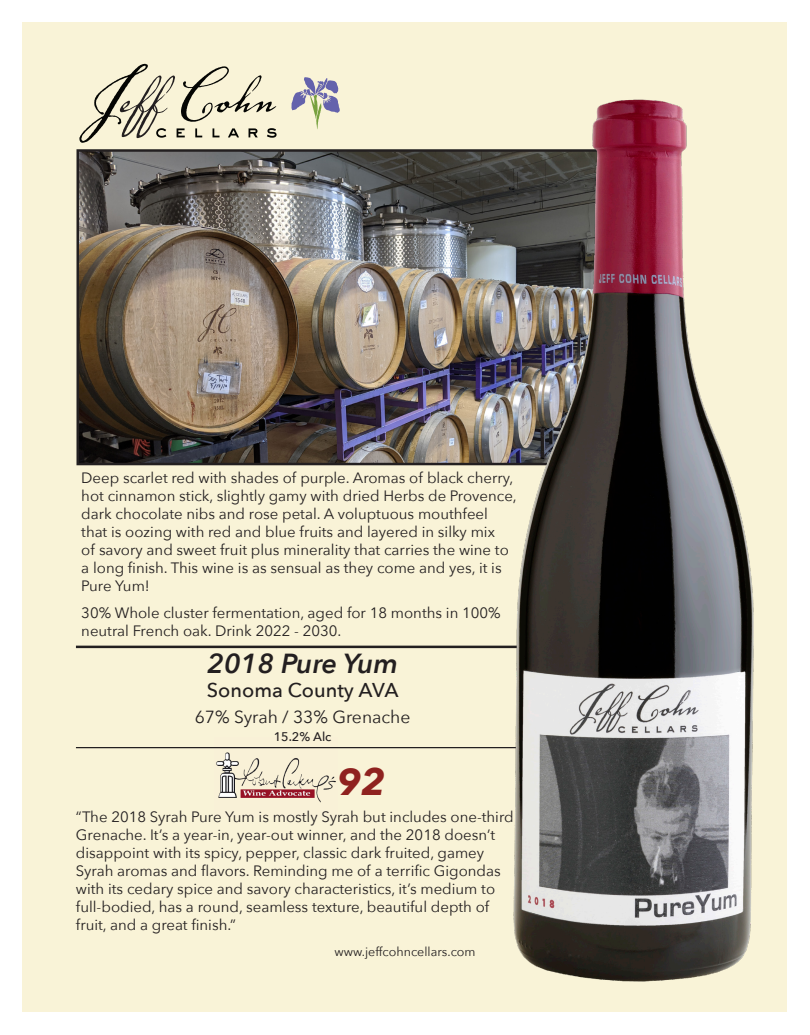
<style>
.page{position:relative;width:810px;height:1035px;background:#fff}
.page>*{position:absolute;margin:0;border:0;box-sizing:border-box;transform-origin:0 0}
.Alexandra{font:italic 700 37.5px "Avenir Next";color:#8f221f}
.Alexandra-2{font:italic 600 27.5px "Avenir Next";color:#231f20}
.Alexandra-3{font:500 20px "Avenir Next";color:#231f20}
.Alexandra-4{font:17.5px "Avenir Next";color:#231f20}
.Alexandra-5{font:15px/18px "Avenir Next";color:#231f20}
.Alexandra-6{font:12.5px "Avenir Next";color:#231f20}
.Alexandra-7{font:500 12.5px "Avenir Next";color:#231f20}
</style>
<div class="page">
<div style="left:22px;top:22px;width:766px;height:990px;background:#f9f3d7"></div>
<img style="left:215px;top:748px;width:122px;height:55px">
<hr style="left:76px;top:747px;width:458px;height:1px;background:#231f20">
<hr style="left:76px;top:646px;width:447px;height:2px;background:#231f20">
<img style="left:80px;top:152px;width:418px;height:310px">
<svg style="left:79px;top:64px;width:198px;height:79px"></svg>
<svg style="left:291px;top:77px;width:49px;height:52px"></svg>
<img style="left:498px;top:99px;width:256px;height:883px">
<p class="Alexandra-5" style="left:81px;top:468px;width:437px">Deep scarlet red with shades of purple. Aromas of black cherry, hot cinnamon stick, slightly gamy with dried Herbs de Provence, dark chocolate nibs and rose petal. A voluptuous mouthfeel that is oozing with red and blue fruits and layered in silky mix<br>of savory and sweet fruit plus minerality that carries the wine to a long finish. This wine is as sensual as they come and yes, it is Pure Yum!</p>
<p class="Alexandra-5" style="left:81px;top:603px;width:421px">30% Whole cluster fermentation, aged for 18 months in 100% neutral French oak. Drink 2022 - 2030.</p>
<p class="Alexandra-2" style="left:207px;top:640px;width:192px">2018 Pure Yum</p>
<p class="Alexandra-3" style="left:207px;top:673px;width:193px">Sonoma County AVA</p>
<p class="Alexandra-4" style="left:195px;top:702px;width:217px">67% Syrah / 33% Grenache</p>
<p class="Alexandra-7" style="left:274px;top:726px;width:59px">15.2% Alc</p>
<p class="Alexandra" style="left:337px;top:750px;width:50px">92</p>
<p class="Alexandra-5" style="left:76px;top:807px;width:439px">“The 2018 Syrah Pure Yum is mostly Syrah but includes one-third Grenache. It’s a year-in, year-out winner, and the 2018 doesn’t disappoint with its spicy, pepper, classic dark fruited, gamey Syrah aromas and flavors. Reminding me of a terrific Gigondas with its cedary spice and savory characteristics, it’s medium to full-bodied, has a round, seamless texture, beautiful depth of fruit, and a great finish.”</p>
<p class="Alexandra-6" style="left:334px;top:941px;width:143px">www.jeffcohncellars.com</p>
</div>
